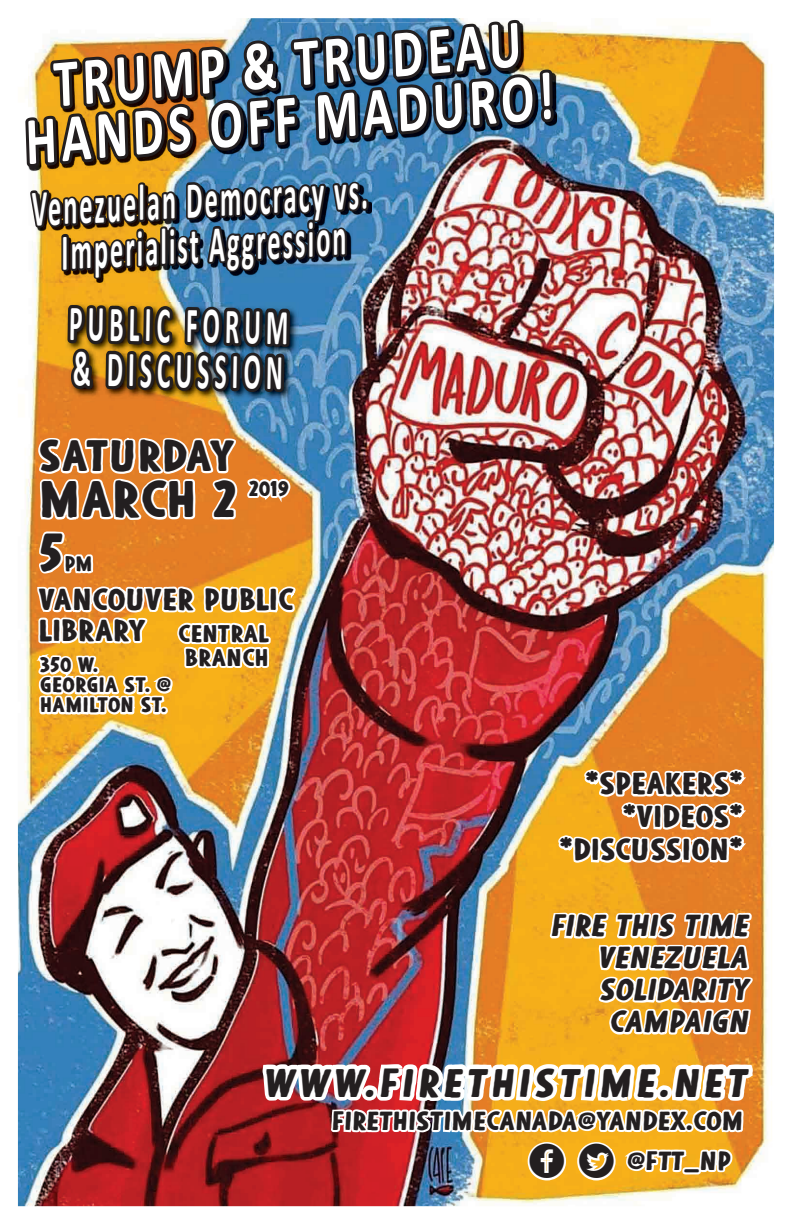
<style>
.page{position:relative;width:792px;height:1224px;background:#fff}
.page>*{position:absolute;margin:0;border:0;box-sizing:border-box;transform-origin:0 0}
.t1{font:700 68.2px/55px "Calibri";color:#fff;text-align:center;scale:.73 1}
.t2{font:700 52.5px/45.1px "Calibri";color:#fff;text-align:center;scale:.5 1}
.t3{font:700 51px/45.1px "Calibri";color:#fff;scale:.5 1}
.t4{font:50px "Social Shapes";color:#231f20}
.t5{font:50px "Blackore";color:#231f20}
.t6{font:49px "Blackore";letter-spacing:.01em;color:#231f20}
.t7{font:42px "Blackore";letter-spacing:.01em;color:#231f20}
.t8{font:38px "Blackore";color:#231f20}
.t9{font:29px/33px "Blackore";letter-spacing:.01em;color:#231f20}
.t10{font:italic 29px/32px "Blackore";color:#231f20;text-align:right}
.t11{font:25px "Blackore";color:#231f20}
.t12{font:23px "Blackore";letter-spacing:.01em;color:#231f20}
.t13{font:20.4px "Blackore";color:#231f20}
.t14{font:20px/20px "Blackore";letter-spacing:.01em;color:#231f20}
.s1{font-size:23px}
</style>
<div class="page">
<img style="left:17px;top:18px;width:758px;height:1189px">
<h1 class="t1" style="left:17px;top:59px;width:728px;rotate:-5deg">TRUMP &amp; TRUDEAU<br>HANDS OFF MADURO!</h1>
<h2 class="t2" style="left:30px;top:185px;width:675px;rotate:-3deg">Venezuelan Democracy vs.<br>Imperialist Aggression</h2>
<h3 class="t3" style="left:69px;top:300px;width:441px;rotate:1deg">PUBLIC FORUM &amp; DISCUSSION</h3>
<h3 class="t7" style="left:39px;top:431px;width:197px">SATURDAY</h3>
<h3 class="t6" style="left:39px;top:470px;width:200px">MARCH 2</h3>
<h3 class="t5" style="left:40px;top:523px;width:25px">5</h3>
<p class="t14" style="left:64px;top:554px;width:30px">PM</p>
<p class="t13" style="left:249px;top:476px;width:42px">2019</p>
<p class="t9" style="left:39px;top:585px;width:256px;line-height:31px">VANCOUVER PUBLIC<br>LIBRARY <span class="s1">CENTRAL</span></p>
<p class="t12" style="left:185px;top:644px;width:85px">BRANCH</p>
<p class="t14" style="left:40px;top:656px;width:133px">350 W.<br>GEORGIA ST. @<br>HAMILTON ST.</p>
<p class="t9" style="left:560px;top:768px;width:185px;text-align:right">*SPEAKERS* *VIDEOS* *DISCUSSION*</p>
<p class="t10" style="left:550px;top:910px;width:205px">FIRE THIS TIME<br>VENEZUELA<br>SOLIDARITY<br>CAMPAIGN</p>
<h3 class="t8" style="left:263px;top:1060px;width:491px">WWW.FIRETHISTIME.NET</h3>
<p class="t11" style="left:332px;top:1106px;width:415px">FIRETHISTIMECANADA@YANDEX.COM</p>
<h3 class="t4" style="left:528px;top:1132px;width:88px">! "</h3>
<p class="t11" style="left:627px;top:1146px;width:107px">@FTT_NP</p>
</div>
